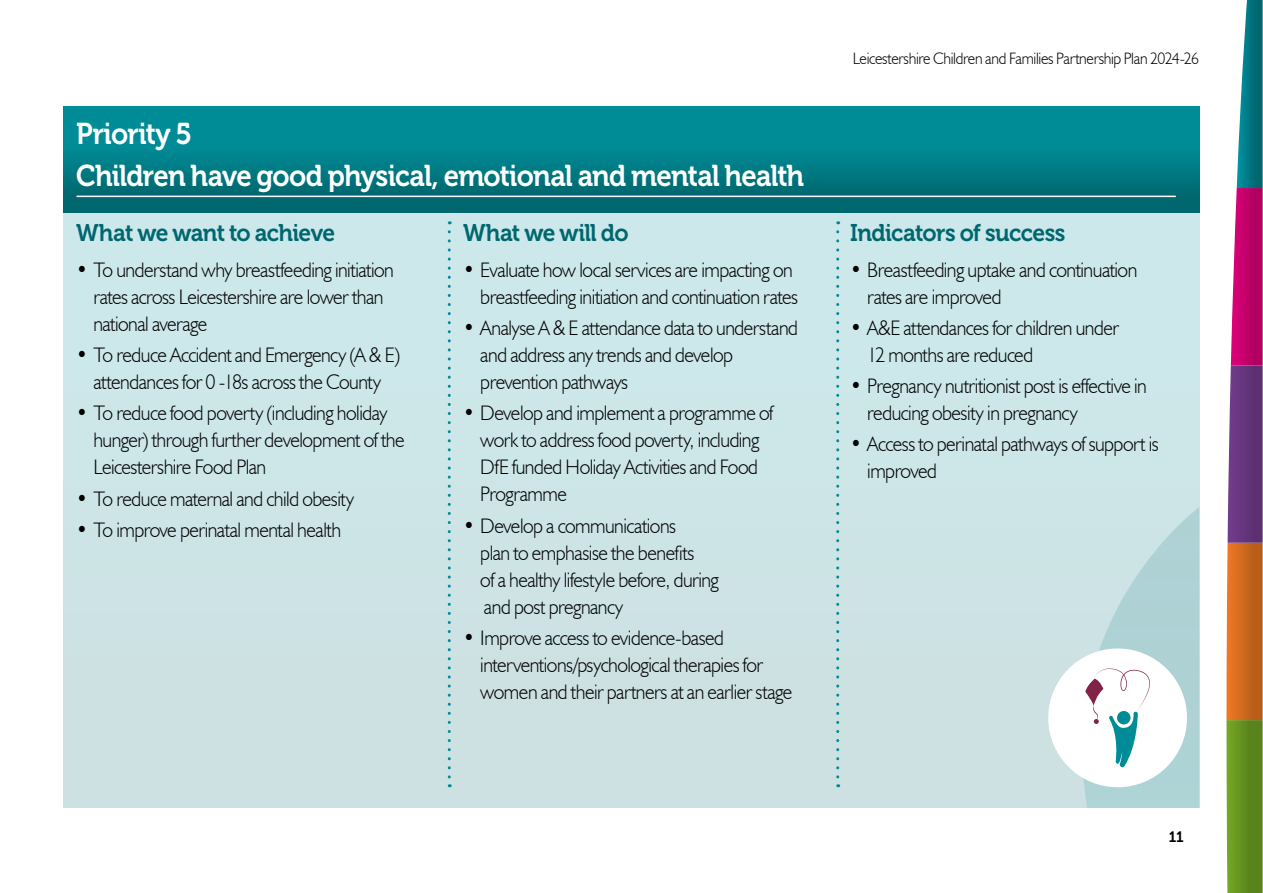
<style>
.page{position:relative;width:1263px;height:893px;background:#fff}
.page>*{position:absolute;margin:0;border:0;box-sizing:border-box;transform-origin:0 0}
.t1{font:30px/42px "Museo 700";letter-spacing:-.03em;color:#fff;scale:.92 1}
.t2{font:24px "Museo 700";letter-spacing:-.025em;color:#00676f;scale:.95 1}
.t3{font:300 21px/27px "Humanist 521 BT";letter-spacing:-.025em;color:#000;scale:.95 1}
.t4{font:300 16.5px "Humanist 521 BT";letter-spacing:-.02em;color:#000;scale:.95 1}
.t5{font:15px "Museo 700";color:#000;scale:.95 1}
</style>
<div class="page">
<div style="left:64px;top:106px;width:1135px;height:702px;background:#cde5e7"></div>
<div style="left:64px;top:106px;width:1135px;height:107px;background:linear-gradient(to bottom,#0096a2,#00656d)"></div>
<hr style="left:77px;top:196px;width:1099px;height:1px;background:#fff">
<div style="left:1048px;top:648px;width:139px;height:139px;background:#fff;border-radius:50%"></div>
<svg style="left:1072px;top:507px;width:127px;height:301px"></svg>
<svg style="left:448px;top:232px;width:3px;height:555px"></svg>
<svg style="left:836px;top:232px;width:3px;height:555px"></svg>
<svg style="left:1226px;top:0;width:37px;height:893px;background:#93706a"></svg>
<h3 class="t1" style="left:76px;top:113px;width:793px">Priority 5<br>Children have good physical, emotional and mental health</h3>
<h4 class="t2" style="left:76px;top:220px;width:274px">What we want to achieve</h4>
<p class="t3" style="left:93px;top:256px;width:318px;text-indent:-17px">• To understand why breastfeeding initiation rates across Leicestershire are lower than national average</p>
<p class="t3" style="left:76px;top:341px;width:342px;text-align:center">• To reduce Accident and Emergency (A &amp; E) attendances for 0 -18s across the County</p>
<p class="t3" style="left:93px;top:399px;width:329px;text-indent:-17px">• To reduce food poverty (including holiday hunger) through further development of the<br>Leicestershire Food Plan</p>
<p class="t3" style="left:76px;top:484px;width:294px">• To reduce maternal and child obesity</p>
<p class="t3" style="left:76px;top:516px;width:280px">• To improve perinatal mental health</p>
<h4 class="t2" style="left:463px;top:220px;width:175px">What we will do</h4>
<p class="t3" style="left:463px;top:256px;width:354px;text-align:right">• Evaluate how local services are impacting on breastfeeding initiation and continuation rates</p>
<p class="t3" style="left:480px;top:314px;width:336px;text-indent:-17px">• Analyse A &amp; E attendance data to understand and address any trends and develop prevention pathways</p>
<p class="t3" style="left:480px;top:399px;width:310px;text-indent:-17px">• Develop and implement a programme of work to address food poverty, including<br>DfE funded Holiday Activities and Food<br>Programme</p>
<p class="t3" style="left:480px;top:511px;width:253px;text-indent:-17px">• Develop a communications<br>plan to emphasise the benefits<br>of a healthy lifestyle before, during and post pregnancy</p>
<p class="t3" style="left:480px;top:624px;width:330px;text-indent:-17px">• Improve access to evidence-based interventions/psychological therapies for women and their partners at an earlier stage</p>
<p class="t4" style="left:853px;top:48px;width:366px">Leicestershire Children and Families Partnership Plan 2024-26</p>
<h4 class="t2" style="left:850px;top:220px;width:228px">Indicators of success</h4>
<p class="t3" style="left:867px;top:256px;width:286px;text-indent:-17px">• Breastfeeding uptake and continuation rates are improved</p>
<p class="t3" style="left:867px;top:314px;width:267px;text-indent:-17px">• A&amp;E attendances for children under<br>12 months are reduced</p>
<p class="t3" style="left:867px;top:372px;width:296px;text-indent:-17px">• Pregnancy nutritionist post is effective in reducing obesity in pregnancy</p>
<p class="t3" style="left:867px;top:430px;width:308px;text-indent:-17px">• Access to perinatal pathways of support is improved</p>
<p class="t5" style="left:1169px;top:828px;width:17px">11</p>
</div>
